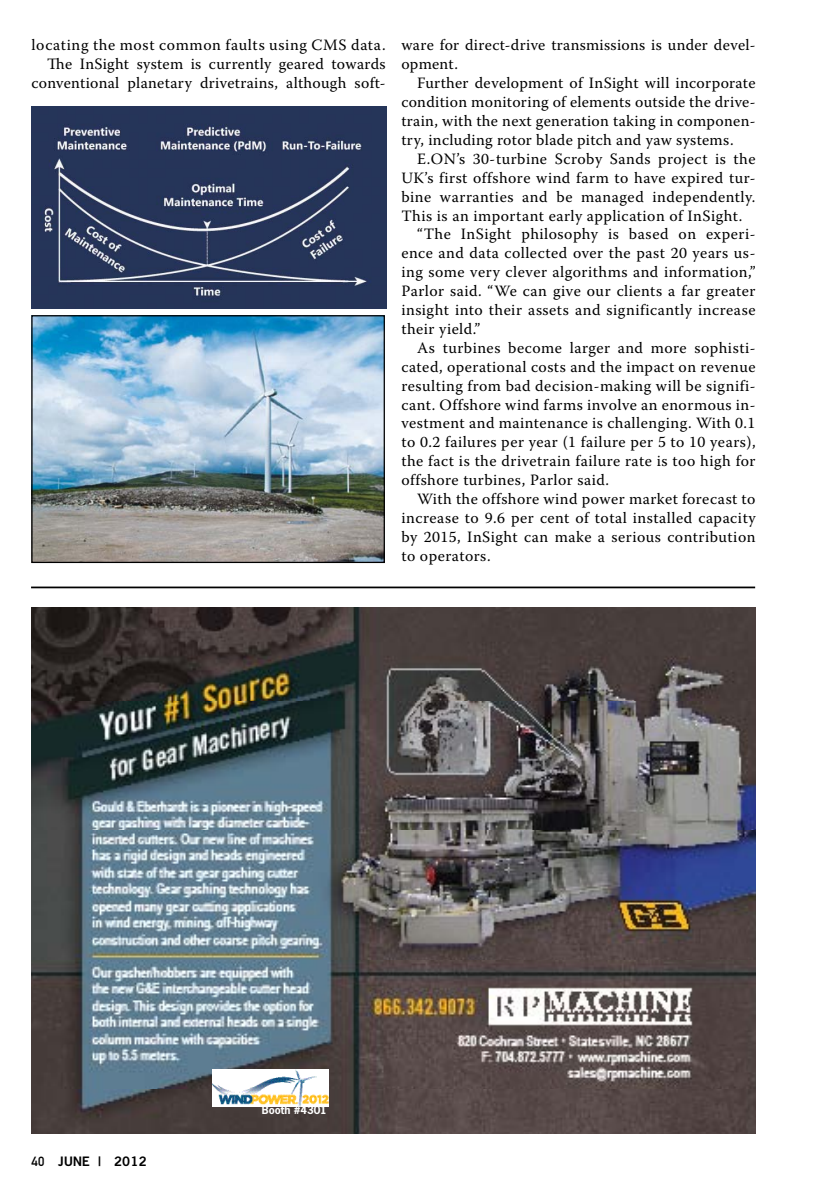
<style>
.page{position:relative;width:819px;height:1197px;background:#fff}
.page>*{position:absolute;margin:0;border:0;box-sizing:border-box;transform-origin:0 0}
.t1{font:15.75px/18.9px "Warnock Pro";letter-spacing:.03em;color:#000;text-align:right}
.t2{font:13.12px "Trade Gothic Bold Two";letter-spacing:-.005em;color:#000}
.t3{font:700 10.67px "News Gothic";color:#fff}
.s1{font-family:"DIN Mittelschrift Alternate"}
</style>
<div class="page">
<img style="left:33px;top:317px;width:350px;height:244px">
<div style="left:31px;top:315px;width:354px;height:248px;border:1px solid #000"></div>
<hr style="left:31px;top:587px;width:724px;height:1px;background:#000">
<img style="left:31px;top:107px;width:356px;height:201px">
<img style="left:32px;top:607px;width:724px;height:527px">
<img style="left:213px;top:1069px;width:115px;height:37px">
<p class="t1" style="left:32px;top:36px;width:356px">locating the most common faults using CMS data.<br>The InSight system is currently geared towards conventional planetary drivetrains, although soft-</p>
<p class="t1" style="left:401px;top:36px;width:356px;text-align:left">ware for direct-drive transmissions is under devel&shy;opment.</p>
<p class="t1" style="left:401px;top:73px;width:356px;text-align:justify;text-indent:16px">Further development of InSight will incorporate condition monitoring of elements outside the drive&shy;train, with the next generation taking in componen&shy;try, including rotor blade pitch and yaw systems.</p>
<p class="t1" style="left:417px;top:149px;width:340px">E.ON’s 30-turbine Scroby Sands project is the</p>
<p class="t1" style="left:401px;top:168px;width:356px">UK’s first offshore wind farm to have expired tur-</p>
<p class="t1" style="left:401px;top:187px;width:356px">bine warranties and be managed independently.</p>
<p class="t1" style="left:401px;top:206px;width:343px">This is an important early application of InSight.</p>
<p class="t1" style="left:417px;top:225px;width:340px">“The InSight philosophy is based on experi-</p>
<p class="t1" style="left:401px;top:243px;width:356px">ence and data collected over the past 20 years us-</p>
<p class="t1" style="left:401px;top:262px;width:356px">ing some very clever algorithms and information,”</p>
<p class="t1" style="left:401px;top:281px;width:356px">Parlor said. “We can give our clients a far greater</p>
<p class="t1" style="left:401px;top:300px;width:356px">insight into their assets and significantly increase</p>
<p class="t1" style="left:401px;top:319px;width:80px">their yield.”</p>
<p class="t1" style="left:417px;top:338px;width:340px">As turbines become larger and more sophisti-</p>
<p class="t1" style="left:401px;top:357px;width:356px">cated, operational costs and the impact on revenue</p>
<p class="t1" style="left:401px;top:376px;width:356px">resulting from bad decision-making will be signifi-</p>
<p class="t1" style="left:401px;top:395px;width:356px">cant. Offshore wind farms involve an enormous in-</p>
<p class="t1" style="left:401px;top:414px;width:356px">vestment and maintenance is challenging. With 0.1</p>
<p class="t1" style="left:401px;top:432px;width:356px">to 0.2 failures per year (1 failure per 5 to 10 years),</p>
<p class="t1" style="left:401px;top:451px;width:356px">the fact is the drivetrain failure rate is too high for</p>
<p class="t1" style="left:401px;top:470px;width:209px">offshore turbines, Parlor said.</p>
<p class="t1" style="left:417px;top:489px;width:340px">With the offshore wind power market forecast to</p>
<p class="t1" style="left:401px;top:508px;width:356px">increase to 9.6 per cent of total installed capacity</p>
<p class="t1" style="left:401px;top:527px;width:356px">by 2015, InSight can make a serious contribution</p>
<p class="t1" style="left:401px;top:546px;width:91px">to operators.</p>
<p class="t2" style="left:32px;top:1153px;width:117px"><span class="s1">40</span> JUNE | 2012</p>
<p class="t3" style="left:262px;top:1103px;width:67px">Booth #4301</p>
</div>
